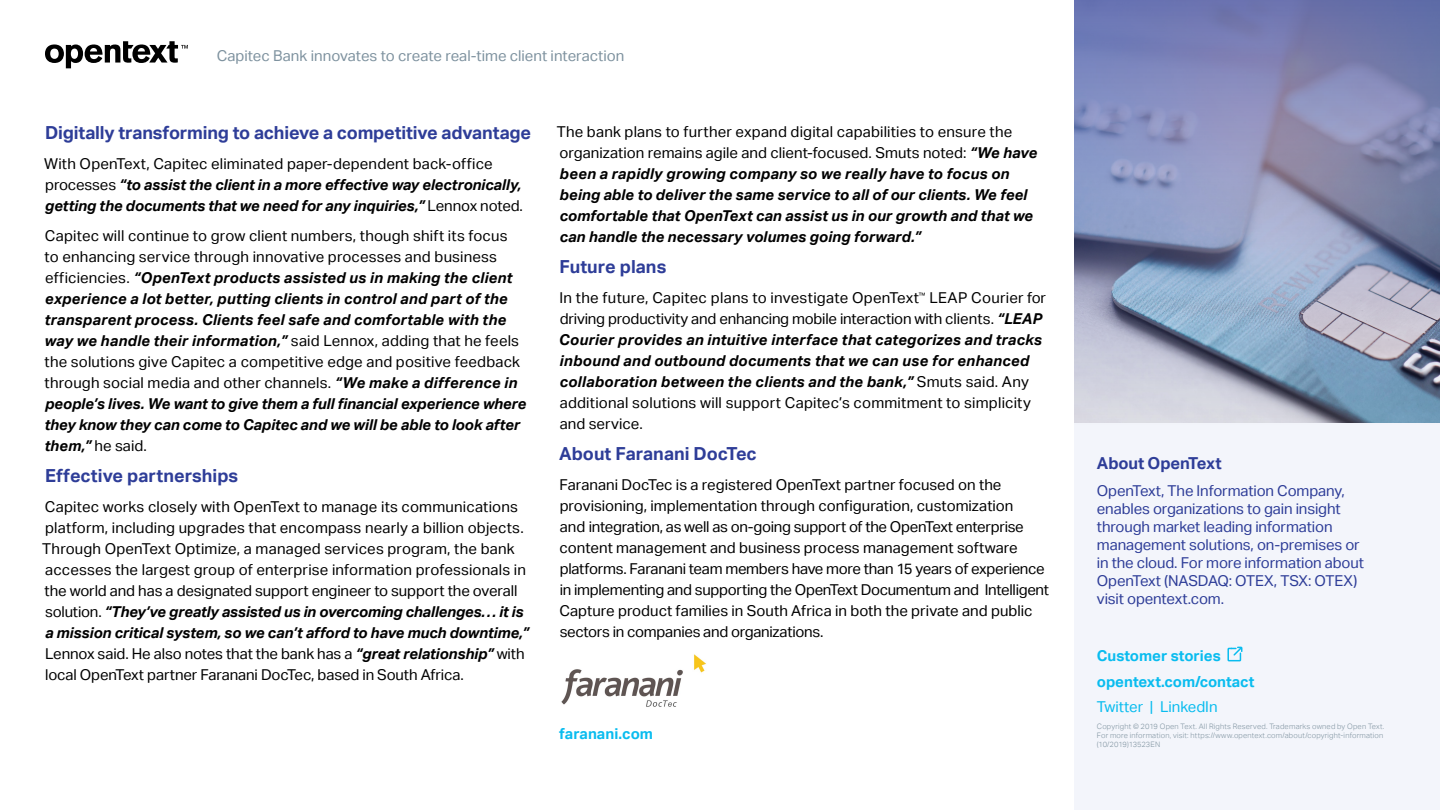
<style>
.page{position:relative;width:1440px;height:810px;background:#fff}
.page>*{position:absolute;margin:0;border:0;box-sizing:border-box;transform-origin:0 0}
.t1{font:700 18px "Aktiv Grotesk";letter-spacing:-.005em;color:#2e3d98}
.t2{font:700 16.5px "Aktiv Grotesk";letter-spacing:-.01em;color:#2e3d98}
.t3{font:15px/21px "Aktiv Grotesk";color:#000}
.t4{font:italic 700 15px/21px "Aktiv Grotesk";color:#000}
.t5{font:15px/18px "Aktiv Grotesk";letter-spacing:-.01em;color:#2e3d98}
.t6{font:15px "Aktiv Grotesk";color:#7e929f}
.t7{font:700 15px/25.5px "Aktiv Grotesk";color:#09bcef}
.t8{font:15px "Aktiv Grotesk";color:#09bcef}
.t9{font:300 7.5px/9px "Aktiv Grotesk";letter-spacing:.025em;color:#7e929f}
.s1{font-weight:400;font-style:normal}
.s2{font-weight:700;font-style:italic}
</style>
<div class="page">
<svg style="left:45px;top:41px;width:143px;height:27px"></svg>
<img style="left:561px;top:654px;width:145px;height:53px">
<div style="left:1074px;top:405px;width:366px;height:405px;background:#f3f5fb"></div>
<svg style="left:1074px;top:0;width:366px;height:423px;background:#8b95b8"></svg>
<svg style="left:1227px;top:646px;width:16px;height:16px"></svg>
<p class="t6" style="left:217px;top:47px;width:409px">Capitec Bank innovates to create real-time client interaction</p>
<p class="t1" style="left:45px;top:123px;width:488px">Digitally transforming to achieve a competitive advantage</p>
<p class="t4" style="left:44px;top:154px;width:480px"><span class="s1">With OpenText, Capitec eliminated paper-dependent back-office processes</span> “to assist the client in a more effective way electronically, getting the documents that we need for any inquiries,” <span class="s1">Lennox noted.</span></p>
<p class="t4" style="left:44px;top:226px;width:484px"><span class="s1">Capitec will continue to grow client numbers, though shift its focus<br>to enhancing service through innovative processes and business efficiencies.</span> “OpenText products assisted us in making the client experience a lot better, putting clients in control and part of the transparent process. Clients feel safe and comfortable with the way we handle their information,” <span class="s1">said Lennox, adding that he feels the solutions give Capitec a competitive edge and positive feedback through social media and other channels.</span> “We make a difference in people’s lives. We want to give them a full financial experience where they know they can come to Capitec and we will be able to look after them,” <span class="s1">he said.</span></p>
<p class="t1" style="left:45px;top:466px;width:195px">Effective partnerships</p>
<p class="t3" style="left:42px;top:497px;width:488px">Capitec works closely with OpenText to manage its communications platform, including upgrades that encompass nearly a billion objects.<br>Through OpenText Optimize, a managed services program, the bank accesses the largest group of enterprise information professionals in the world and has a designated support engineer to support the overall solution. <span class="s2">“They’ve greatly assisted us in overcoming challenges… it is a mission critical system, so we can’t afford to have much downtime,” </span>Lennox said. He also notes that the bank has a <span class="s2">“great relationship”</span> with local OpenText partner Faranani DocTec, based in South Africa.</p>
<p class="t4" style="left:557px;top:122px;width:482px"><span class="s1">The bank plans to further expand digital capabilities to ensure the organization remains agile and client-focused. Smuts noted:</span> “We have been a rapidly growing company so we really have to focus on being able to deliver the same service to all of our clients. We feel comfortable that OpenText can assist us in our growth and that we can handle the necessary volumes going forward.”</p>
<p class="t1" style="left:560px;top:256px;width:108px">Future plans</p>
<p class="t3" style="left:559px;top:287px;width:489px">In the future, Capitec plans to investigate OpenText<sup>™</sup> LEAP Courier for driving productivity and enhancing mobile interaction with clients. <span class="s2">“LEAP Courier provides an intuitive interface that categorizes and tracks inbound and outbound documents that we can use for enhanced collaboration between the clients and the bank,”</span> Smuts said. Any additional solutions will support Capitec’s commitment to simplicity and service.</p>
<p class="t1" style="left:559px;top:443px;width:199px">About Faranani DocTec</p>
<p class="t3" style="left:559px;top:474px;width:491px">Faranani DocTec is a registered OpenText partner focused on the provisioning, implementation through configuration, customization<br>and integration, as well as on-going support of the OpenText enterprise content management and business process management software platforms. Faranani team members have more than 15 years of experience in implementing and supporting the OpenText Documentum and Intelligent Capture product families in South Africa in both the private and public sectors in companies and organizations.</p>
<p class="t7" style="left:559px;top:721px;width:95px">faranani.com</p>
<p class="t2" style="left:1097px;top:453px;width:126px">About OpenText</p>
<p class="t5" style="left:1097px;top:482px;width:269px">OpenText, The Information Company, enables organizations to gain insight through market leading information management solutions, on-premises or in the cloud. For more information about OpenText (NASDAQ: OTEX, TSX: OTEX) visit opentext.com.</p>
<p class="t7" style="left:1097px;top:644px;width:159px">Customer stories opentext.com/contact</p>
<p class="t8" style="left:1097px;top:698px;width:122px">Twitter | LinkedIn</p>
<p class="t9" style="left:1097px;top:722px;width:289px">Copyright © 2019 Open Text. All Rights Reserved. Trademarks owned by Open Text.<br>For more information, visit: https://www.opentext.com/about/copyright-information (10/2019)13523EN</p>
</div>
